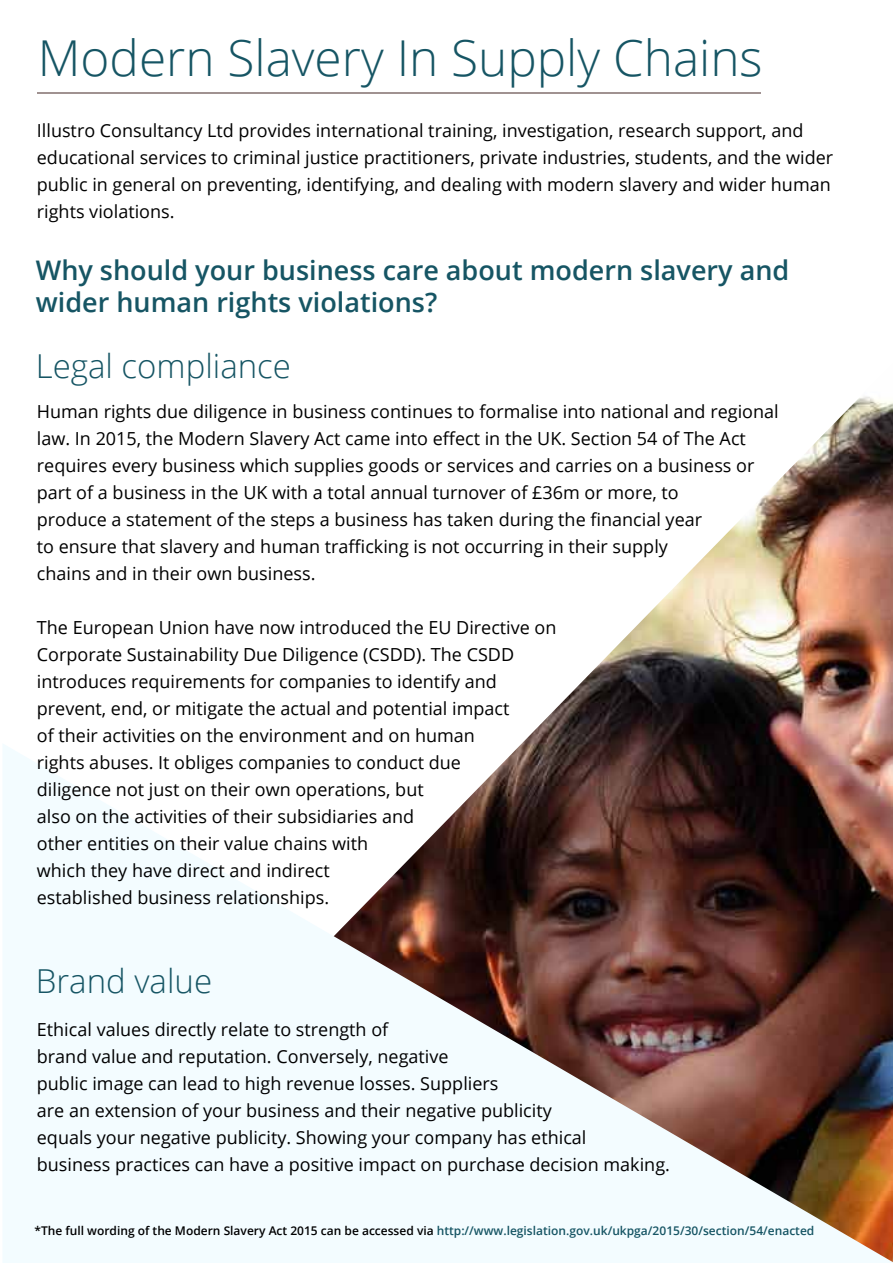
<style>
.page{position:relative;width:893px;height:1263px;background:#fff}
.page>*{position:absolute;margin:0;border:0;box-sizing:border-box;transform-origin:0 0}
.t1{font:300 49.5px "Open Sans";color:#165564}
.t2{font:300 33px "Open Sans";color:#165564}
.t3{font:600 27px/32.4px "Open Sans";color:#165564}
.t4{font:18px/27px "Open Sans";color:#000}
.t5{font:18px/27px "Open Sans";color:#000}
.t6{font:600 12px "Open Sans";color:#165564}
.s1{color:#000}
</style>
<div class="page">
<img style="left:522px;top:396px;width:371px;height:347px">
<hr style="left:38px;top:92px;width:723px;height:2px;background:#a09291">
<svg style="left:3px;top:743px;width:890px;height:520px;fill:#f3fcff"></svg>
<h1 class="t1" style="left:38px;top:24px;width:726px">Modern Slavery In Supply Chains</h1>
<p class="t5" style="left:37px;top:117px;width:798px">Illustro Consultancy Ltd provides international training, investigation, research support, and educational services to criminal justice practitioners, private industries, students, and the wider public in general on preventing, identifying, and dealing with modern slavery and wider human rights violations.</p>
<h3 class="t3" style="left:36px;top:254px;width:755px">Why should your business care about modern slavery and wider human rights violations?</h3>
<h2 class="t2" style="left:36px;top:343px;width:257px">Legal compliance</h2>
<p class="t4" style="left:37px;top:397px;width:743px">Human rights due diligence in business continues to formalise into national and regional law. In 2015, the Modern Slavery Act came into effect in the UK. Section 54 of The Act requires every business which supplies goods or services and carries on a business or part of a business in the UK with a total annual turnover of £36m or more, to<br>produce a statement of the steps a business has taken during the financial year<br>to ensure that slavery and human trafficking is not occurring in their supply<br>chains and in their own business.</p>
<p class="t4" style="left:37px;top:613px;width:521px">The European Union have now introduced the EU Directive on Corporate Sustainability Due Diligence (CSDD). The CSDD introduces requirements for companies to identify and prevent, end, or mitigate the actual and potential impact<br>of their activities on the environment and on human<br>rights abuses. It obliges companies to conduct due<br>diligence not just on their own operations, but<br>also on the activities of their subsidiaries and<br>other entities on their value chains with<br>which they have direct and indirect<br>established business relationships.</p>
<h2 class="t2" style="left:36px;top:959px;width:178px">Brand value</h2>
<p class="t4" style="left:37px;top:1015px;width:635px">Ethical values directly relate to strength of<br>brand value and reputation. Conversely, negative<br>public image can lead to high revenue losses. Suppliers<br>are an extension of your business and their negative publicity<br>equals your negative publicity. Showing your company has ethical<br>business practices can have a positive impact on purchase decision making.</p>
<p class="t6" style="left:34px;top:1222px;width:781px"><span class="s1">*The full wording of the Modern Slavery Act 2015 can be accessed via</span> http://www.legislation.gov.uk/ukpga/2015/30/section/54/enacted</p>
</div>
